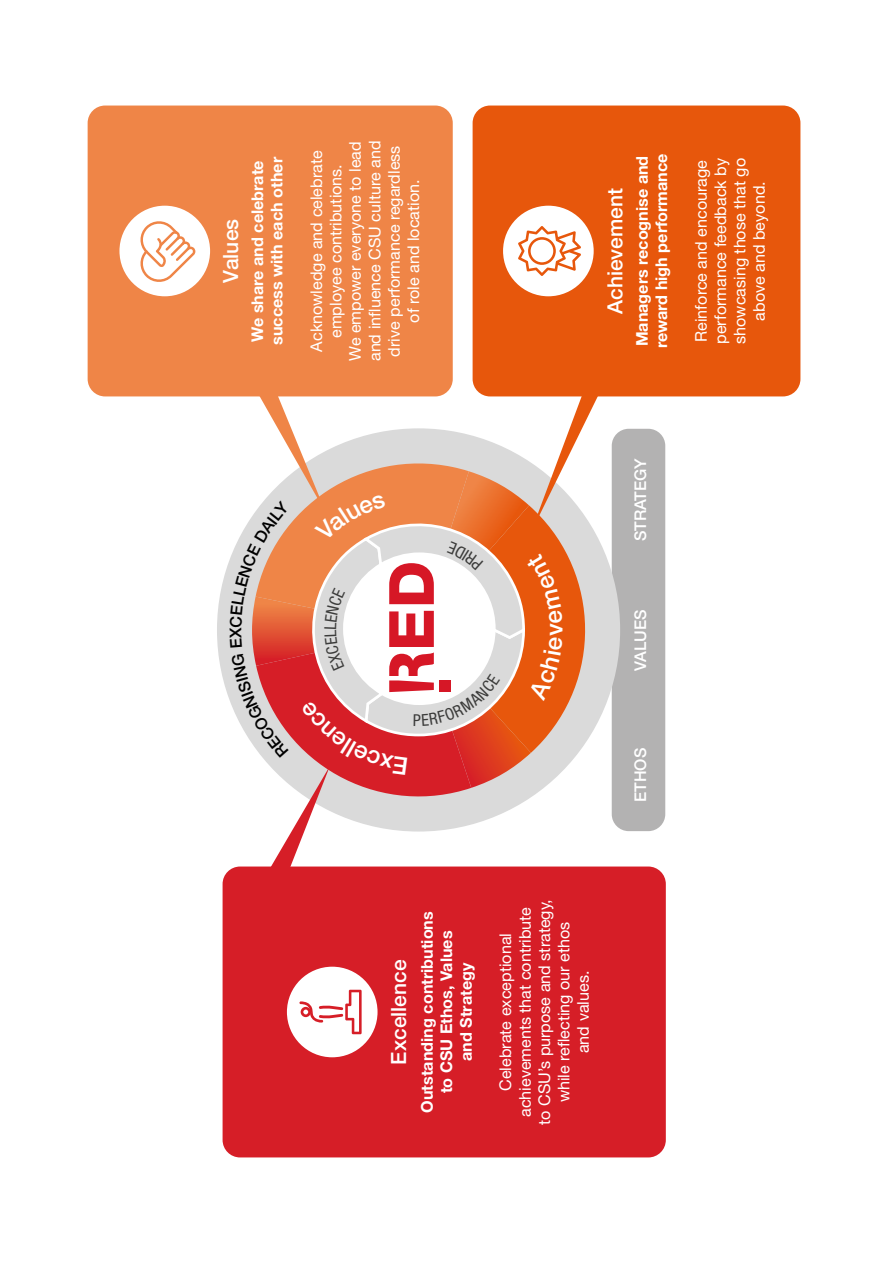
<style>
.page{position:relative;width:893px;height:1263px;background:#fff}
.page>*{position:absolute;margin:0;border:0;box-sizing:border-box;transform-origin:0 0}
.t1{font:500 21px "Helvetica Neue LT Std";color:#fff}
.t2{font:16.2px/19.4px "Helvetica Neue LT Std";color:#fff;text-align:center}
.t3{font:700 16.2px/19.4px "Helvetica Neue LT Std";color:#fff}
.t4{font:500 16.2px "Helvetica Neue LT Std";color:#fff}
</style>
<div class="page">
<div style="left:612px;top:429px;width:53px;height:402px;background:#b3b2b2;border-radius:17px"></div>
<svg style="left:600px;top:543px;width:4px;height:174px"></svg>
<div style="left:88px;top:106px;width:365px;height:290px;background:#ef8547;border-radius:17px"></div>
<div style="left:473px;top:106px;width:327px;height:290px;background:#e7570c;border-radius:17px"></div>
<div style="left:223px;top:866px;width:443px;height:291px;background:#d61e27;border-radius:17px"></div>
<div style="left:503px;top:206px;width:91px;height:90px;background:#fff;border-radius:50%"></div>
<svg style="left:518px;top:226px;width:63px;height:50px"></svg>
<div style="left:287px;top:967px;width:91px;height:90px;background:#fff;border-radius:50%"></div>
<svg style="left:299px;top:990px;width:63px;height:44px"></svg>
<div style="left:119px;top:206px;width:91px;height:90px;background:#fff;border-radius:50%"></div>
<svg style="left:140px;top:221px;width:55px;height:61px"></svg>
<svg style="left:230px;top:387px;width:370px;height:483px"></svg>
<p class="t1" style="left:218px;top:283px;width:66px;rotate:-90deg">Values</p>
<p class="t3" style="left:247px;top:345px;width:189px;rotate:-90deg">We share and celebrate success with each other</p>
<p class="t2" style="left:307px;top:361px;width:222px;rotate:-90deg">Acknowledge and celebrate employee contributions.<br>We empower everyone to lead and in uence CSU culture and drive performance regardless of role and location.</p>
<p class="t1" style="left:603px;top:314px;width:128px;rotate:-90deg">Achievement</p>
<p class="t3" style="left:632px;top:348px;width:196px;rotate:-90deg">Managers recognise and reward high performance</p>
<p class="t2" style="left:691px;top:344px;width:187px;rotate:-90deg">Reinforce and encourage performance feedback by showcasing those that go above and beyond.</p>
<p class="t4" style="left:631px;top:541px;width:85px;rotate:-90deg">STRATEGY</p>
<p class="t4" style="left:631px;top:671px;width:63px;rotate:-90deg">VALUES</p>
<p class="t4" style="left:631px;top:802px;width:56px;rotate:-90deg">ETHOS</p>
<p class="t1" style="left:386px;top:1064px;width:107px;rotate:-90deg">Excellence</p>
<p class="t3" style="left:417px;top:1113px;width:203px;text-align:center;rotate:-90deg">Outstanding contributions to CSU Ethos, Values<br>and Strategy</p>
<p class="t2" style="left:496px;top:1125px;width:227px;rotate:-90deg">Celebrate exceptional achievements that contribute to CSU’s purpose and strategy, while re ecting our ethos<br>and values.</p>
</div>
